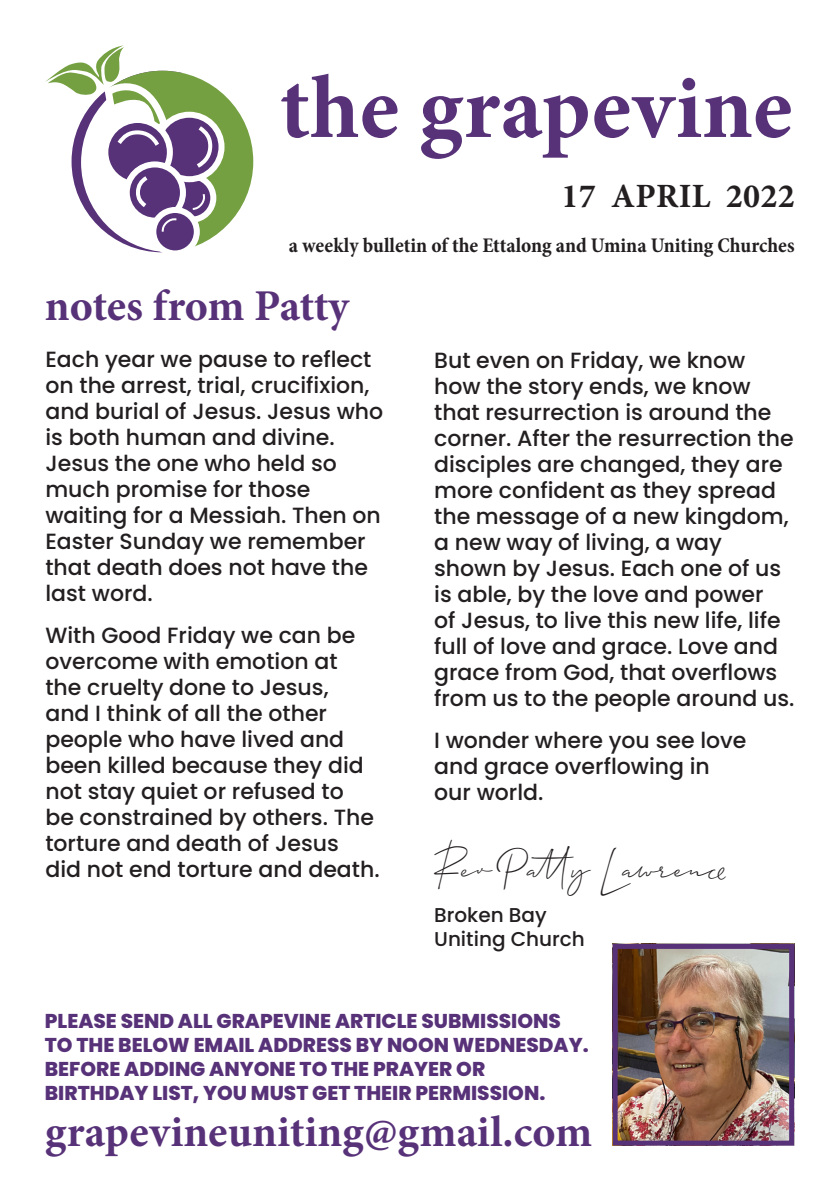
<style>
.page{position:relative;width:840px;height:1191px;background:#fff}
.page>*{position:absolute;margin:0;border:0;box-sizing:border-box;transform-origin:0 0}
.t1{font:700 90px "Minion Pro";letter-spacing:.005em;color:#583279}
.t2{font:48px "Allison Script";color:#231f20}
.t3{font:700 44px "Minion Pro";color:#583279}
.t4{font:700 34px "Minion Pro";letter-spacing:.01em;color:#231f20}
.t5{font:500 22px/26px "Poppins";color:#231f20}
.t6{font:700 condensed 21px "Minion Pro";color:#231f20}
.t7{font:800 20px/24px "Poppins";color:#583279}
.t8{font:500 20px/24px "Poppins";color:#231f20}
</style>
<div class="page">
<div style="left:150px;top:207px;width:50px;height:49px;border:6px solid #fff;border-radius:50%"></div>
<svg style="left:45px;top:45px;width:208px;height:207px"></svg>
<img style="left:618px;top:950px;width:169px;height:189px">
<div style="left:612px;top:944px;width:181px;height:201px;border:5px solid #583279"></div>
<p class="t1" style="left:279px;top:45px;width:514px">the grapevine</p>
<p class="t4" style="left:561px;top:172px;width:235px">17 APRIL 2022</p>
<p class="t6" style="left:289px;top:230px;width:507px">a weekly bulletin of the Ettalong and Umina Uniting Churches</p>
<p class="t3" style="left:45px;top:275px;width:305px">notes from Patty</p>
<p class="t5" style="left:45px;top:347px;width:339px">Each year we pause to reflect on the arrest, trial, crucifixion, and burial of Jesus. Jesus who is both human and divine.<br>Jesus the one who held so much promise for those waiting for a Messiah. Then on<br>Easter Sunday we remember that death does not have the last word.</p>
<p class="t5" style="left:45px;top:623px;width:335px">With Good Friday we can be overcome with emotion at<br>the cruelty done to Jesus,<br>and I think of all the other people who have lived and been killed because they did not stay quiet or refused to<br>be constrained by others. The torture and death of Jesus did not end torture and death.</p>
<p class="t5" style="left:434px;top:347px;width:362px">But even on Friday, we know how the story ends, we know that resurrection is around the corner. After the resurrection the disciples are changed, they are more confident as they spread the message of a new kingdom, a new way of living, a way shown by Jesus. Each one of us is able, by the love and power<br>of Jesus, to live this new life, life full of love and grace. Love and grace from God, that overflows from us to the people around us.</p>
<p class="t5" style="left:434px;top:727px;width:313px">I wonder where you see love and grace overflowing in our world.</p>
<p class="t2" style="left:434px;top:831px;width:296px">Rev Patty Lawrence</p>
<p class="t8" style="left:434px;top:903px;width:152px">Broken Bay<br>Uniting Church</p>
<p class="t7" style="left:45px;top:1009px;width:545px">PLEASE SEND ALL GRAPEVINE ARTICLE SUBMISSIONS<br>TO THE BELOW EMAIL ADDRESS BY NOON WEDNESDAY.</p>
<p class="t7" style="left:45px;top:1057px;width:501px">BEFORE ADDING ANYONE TO THE PRAYER OR<br>BIRTHDAY LIST, YOU MUST GET THEIR PERMISSION.</p>
<p class="t3" style="left:45px;top:1101px;width:548px">grapevineuniting@gmail.com</p>
</div>
